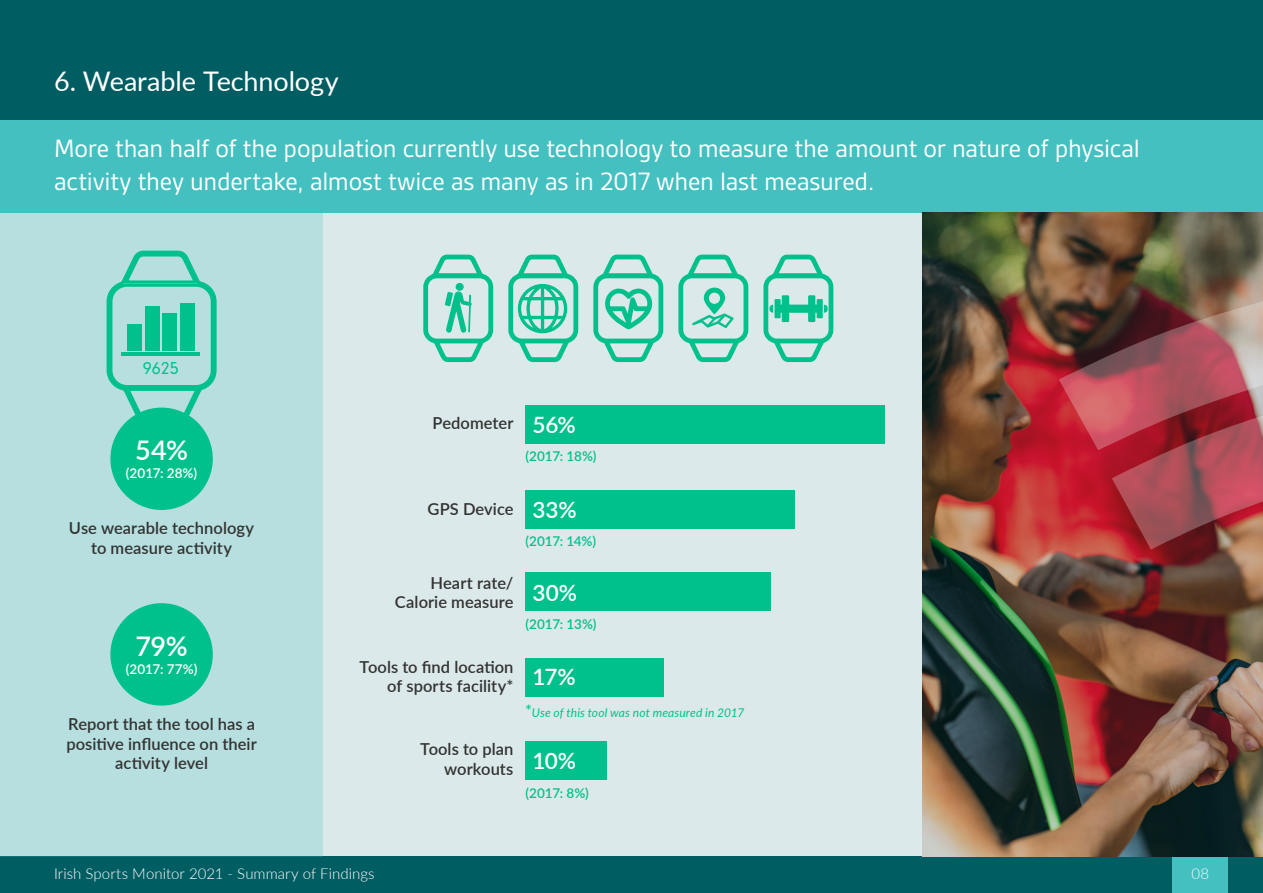
<style>
.page{position:relative;width:1263px;height:893px;background:#fff}
.page>*{position:absolute;margin:0;border:0;box-sizing:border-box;transform-origin:0 0}
.t1{font:27px "Gesta";letter-spacing:-.01em;color:#fff}
.t2{font:27px "Lato";letter-spacing:-.005em;color:#fff}
.t3{font:600 27px "Lato";color:#fff}
.t4{font:600 22.5px "Lato";letter-spacing:-.01em;color:#fff}
.t5{font:18px "Neuzeit Gro";color:#00c18c}
.t6{font:600 16.5px/19.8px "Lato";letter-spacing:.005em;color:#323232;text-align:center}
.t7{font:300 15px "Lato";letter-spacing:.005em;color:#fff}
.t8{font:600 13.5px "Lato";letter-spacing:-.005em;color:#00c18c}
.t9{font:600 13.5px "Lato";color:#fff}
.t10{font:italic 12px "Lato";letter-spacing:.01em;color:#00c18c}
.s1{font-style:normal;font-size:16.5px}
</style>
<div class="page">
<div style="left:0;top:184px;width:1263px;height:683px;background:#dce9ea"></div>
<div style="left:0;top:857px;width:1263px;height:36px;background:#005d62"></div>
<div style="left:0;top:117px;width:1263px;height:96px;background:#44c0c0"></div>
<div style="left:0;top:0;width:1263px;height:119px;background:#005d62"></div>
<div style="left:0;top:213px;width:323px;height:644px;background:#b7dfdf"></div>
<div style="left:1173px;top:857px;width:55px;height:36px;background:#44c0c0"></div>
<div style="left:110px;top:408px;width:103px;height:102px;background:#00c18c;border-radius:50%"></div>
<div style="left:110px;top:603px;width:103px;height:103px;background:#00c18c;border-radius:50%"></div>
<div style="left:525px;top:405px;width:359px;height:38px;background:#00c18c"></div>
<div style="left:525px;top:490px;width:270px;height:39px;background:#00c18c"></div>
<div style="left:525px;top:572px;width:245px;height:39px;background:#00c18c"></div>
<div style="left:525px;top:658px;width:139px;height:38px;background:#00c18c"></div>
<div style="left:525px;top:741px;width:82px;height:38px;background:#00c18c"></div>
<svg style="left:593px;top:254px;width:71px;height:109px"></svg>
<svg style="left:423px;top:254px;width:71px;height:109px"></svg>
<svg style="left:678px;top:254px;width:71px;height:109px"></svg>
<svg style="left:508px;top:254px;width:71px;height:109px"></svg>
<svg style="left:763px;top:254px;width:71px;height:109px"></svg>
<svg style="left:106px;top:250px;width:111px;height:172px"></svg>
<hr style="left:121px;top:352px;width:79px;height:4px;background:#00c18c">
<div style="left:127px;top:324px;width:15px;height:27px;background:#00c18c"></div>
<div style="left:145px;top:306px;width:14px;height:45px;background:#00c18c"></div>
<div style="left:163px;top:313px;width:14px;height:38px;background:#00c18c"></div>
<div style="left:180px;top:303px;width:15px;height:48px;background:#00c18c"></div>
<img style="left:923px;top:213px;width:340px;height:644px">
<svg style="left:1059px;top:300px;width:204px;height:250px"></svg>
<p class="t2" style="left:54px;top:62px;width:286px">6. Wearable Technology</p>
<p class="t1" style="left:54px;top:133px;width:1087px">More than half of the population currently use technology to measure the amount or nature of physical</p>
<p class="t1" style="left:54px;top:166px;width:822px">activity they undertake, almost twice as many as in 2017 when last measured.</p>
<p class="t5" style="left:143px;top:358px;width:37px">9625</p>
<p class="t3" style="left:135px;top:430px;width:54px">54%</p>
<p class="t9" style="left:126px;top:463px;width:73px">(2017: 28%)</p>
<p class="t6" style="left:69px;top:518px;width:187px">Use wearable technology</p>
<p class="t6" style="left:91px;top:537px;width:142px">to measure activity</p>
<p class="t3" style="left:135px;top:627px;width:54px">79%</p>
<p class="t9" style="left:126px;top:660px;width:73px">(2017: 77%)</p>
<p class="t6" style="left:66px;top:713px;width:192px">Report that the tool has a positive influence on their activity level</p>
<p class="t6" style="left:432px;top:412px;width:83px">Pedometer</p>
<p class="t4" style="left:533px;top:408px;width:45px">56%</p>
<p class="t8" style="left:525px;top:446px;width:73px">(2017: 18%)</p>
<p class="t6" style="left:428px;top:499px;width:87px">GPS Device</p>
<p class="t6" style="left:430px;top:572px;width:85px">Heart rate/</p>
<p class="t6" style="left:395px;top:592px;width:120px">Calorie measure</p>
<p class="t6" style="left:360px;top:656px;width:155px">Tools to find location</p>
<p class="t6" style="left:387px;top:676px;width:128px">of sports facility*</p>
<p class="t6" style="left:420px;top:739px;width:95px">Tools to plan</p>
<p class="t6" style="left:444px;top:759px;width:71px">workouts</p>
<p class="t4" style="left:533px;top:493px;width:46px">33%</p>
<p class="t8" style="left:525px;top:531px;width:72px">(2017: 14%)</p>
<p class="t4" style="left:533px;top:576px;width:46px">30%</p>
<p class="t8" style="left:525px;top:614px;width:73px">(2017: 13%)</p>
<p class="t4" style="left:533px;top:660px;width:45px">17%</p>
<p class="t10" style="left:525px;top:704px;width:221px"><span class="s1">*</span>Use of this tool was not measured in 2017</p>
<p class="t4" style="left:533px;top:744px;width:45px">10%</p>
<p class="t8" style="left:525px;top:783px;width:65px">(2017: 8%)</p>
<p class="t7" style="left:54px;top:863px;width:322px">Irish Sports Monitor 2021 - Summary of Findings</p>
<p class="t7" style="left:1191px;top:863px;width:19px">08</p>
</div>
